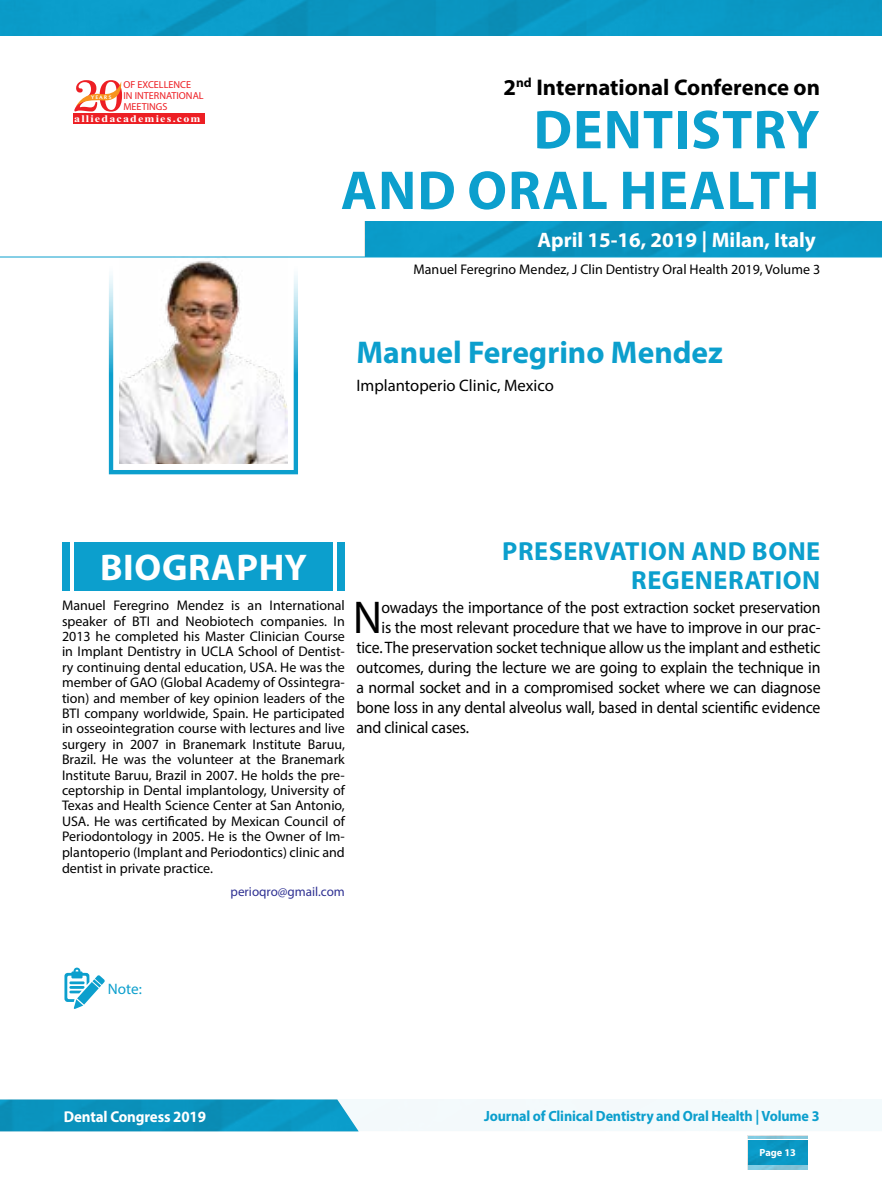
<style>
.page{position:relative;width:882px;height:1197px;background:#fff}
.page>*{position:absolute;margin:0;border:0;box-sizing:border-box;transform-origin:0 0}
.t1{font:700 55.3px/60.7px "Myriad Pro";letter-spacing:.02em;color:#0c9fcd;text-align:right}
.t2{font:46.2px "Myriad Pro";color:#000;scale:.95 1}
.t3{font:700 37.27px "Myriad Pro";letter-spacing:.02em;color:#fff}
.t4{font:700 31.5px "Myriad Pro";color:#0c9fcd}
.t5{font:700 26.25px/28.9px "Myriad Pro";letter-spacing:.02em;color:#0c9fcd;text-align:right}
.t6{font:700 22.75px "Myriad Pro";color:#000}
.t7{font:700 21px "Myriad Pro";color:#fff}
.t8{font:16.62px "Myriad Pro";letter-spacing:-.01em;color:#000;scale:.95 1}
.t9{font:16.62px "Myriad Pro";letter-spacing:-.01em;color:#000}
.t10{font:700 15.75px "Myriad Pro";letter-spacing:-.01em;color:#fff;scale:.95 1}
.t11{font:15.22px "Myriad Pro";color:#0c9fcd}
.t12{font:700 14.88px "Myriad Pro";letter-spacing:-.01em;color:#0c9fcd;scale:.95 1}
.t13{font:14px/15.4px "Myriad Pro";color:#000;text-align:justify}
.t14{font:13.12px "Myriad Pro";color:#2e3092}
.t15{font:700 10.33px "Myriad Pro";color:#fff}
.t16{font:10.15px/10.8px "Myriad Pro";color:#ed1f24}
.t17{font:700 10.15px "Times New Roman";letter-spacing:.1em;color:#fff;scale:1.18 1}
.t18{font:5.25px "Oregon LDO Black";letter-spacing:.24em;color:#fff;scale:1.06 1}
</style>
<div class="page">
<img style="left:748px;top:1140px;width:60px;height:24px">
<hr style="left:748px;top:1136px;width:60px;height:3px;background:#0c9fcd">
<img style="left:0;top:1100px;width:359px;height:31px">
<svg style="left:64px;top:967px;width:41px;height:42px"></svg>
<img style="left:365px;top:222px;width:517px;height:35px">
<div style="left:73px;top:113px;width:132px;height:11px;background:#ed1f24"></div>
<svg style="left:74px;top:80px;width:49px;height:32px"></svg>
<hr style="left:0;top:257px;width:882px;height:1px;background:#0c9fcd">
<img style="left:0;top:0;width:882px;height:35px">
<div style="left:109px;top:263px;width:189px;height:211px;border:4px solid #0c9fcd"></div>
<img style="left:120px;top:257px;width:167px;height:207px">
<div style="left:74px;top:542px;width:259px;height:49px;background:#0c9fcd"></div>
<div style="left:337px;top:542px;width:8px;height:49px;background:#0c9fcd"></div>
<div style="left:62px;top:542px;width:8px;height:49px;background:#0c9fcd"></div>
<p class="t16" style="left:123px;top:79px;width:82px">OF EXCELLENCE<br>IN INTERNATIONAL<br>MEETINGS</p>
<p class="t17" style="left:74px;top:111px;width:109px">alliedacademies.com</p>
<p class="t18" style="left:91px;top:94px;width:21px">YEARS</p>
<h3 class="t6" style="left:504px;top:72px;width:318px">2<sup>nd</sup> International Conference on</h3>
<h1 class="t1" style="left:341px;top:97px;width:480px">DENTISTRY<br>AND ORAL HEALTH</h1>
<h3 class="t7" style="left:538px;top:226px;width:280px">April 15-16, 2019 | Milan, Italy</h3>
<p class="t13" style="left:414px;top:262px;width:408px">Manuel Feregrino Mendez, J Clin Dentistry Oral Health 2019, Volume 3</p>
<h3 class="t4" style="left:356px;top:332px;width:368px">Manuel Feregrino Mendez</h3>
<p class="t9" style="left:356px;top:376px;width:199px">Implantoperio Clinic, Mexico</p>
<h3 class="t3" style="left:100px;top:543px;width:208px">BIOGRAPHY</h3>
<h3 class="t5" style="left:502px;top:536px;width:320px">PRESERVATION AND BONE<br>REGENERATION</h3>
<p class="t13" style="left:62px;top:598px;width:284px">Manuel Feregrino Mendez is an International speaker of BTI and Neobiotech companies. In 2013 he completed his Master Clinician Course in Implant Dentistry in UCLA School of Dentist&shy;ry continuing dental education, USA. He was the member of GAO (Global Academy of Ossintegra&shy;tion) and member of key opinion leaders of the BTI company worldwide, Spain. He participated in osseointegration course with lectures and live surgery in 2007 in Branemark Institute Baruu, Brazil. He was the volunteer at the Branemark Institute Baruu, Brazil in 2007. He holds the pre&shy;ceptorship in Dental implantology, University of Texas and Health Science Center at San Antonio, USA. He was certificated by Mexican Council of Periodontology in 2005. He is the Owner of Im&shy;plantoperio (Implant and Periodontics) clinic and</p>
<p class="t13" style="left:62px;top:861px;width:152px">dentist in private practice.</p>
<p class="t14" style="left:231px;top:884px;width:116px">perioqro@gmail.com</p>
<h2 class="t2" style="left:353px;top:589px;width:32px">N</h2>
<p class="t8" style="left:381px;top:597px;width:464px">owadays the importance of the post extraction socket preservation</p>
<p class="t8" style="left:381px;top:617px;width:464px">is the most relevant procedure that we have to improve in our prac-</p>
<p class="t8" style="left:356px;top:637px;width:490px">tice. The preservation socket technique allow us the implant and esthetic</p>
<p class="t8" style="left:356px;top:657px;width:490px">outcomes, during the lecture we are going to explain the technique in</p>
<p class="t8" style="left:356px;top:677px;width:490px">a normal socket and in a compromised socket where we can diagnose</p>
<p class="t8" style="left:356px;top:697px;width:490px">bone loss in any dental alveolus wall, based in dental scientific evidence</p>
<p class="t8" style="left:356px;top:717px;width:120px">and clinical cases.</p>
<p class="t11" style="left:108px;top:979px;width:35px">Note:</p>
<p class="t10" style="left:64px;top:1106px;width:151px">Dental Congress 2019</p>
<p class="t12" style="left:484px;top:1106px;width:355px">Journal of Clinical Dentistry and Oral Health | Volume 3</p>
<p class="t15" style="left:760px;top:1146px;width:38px">Page 13</p>
</div>
